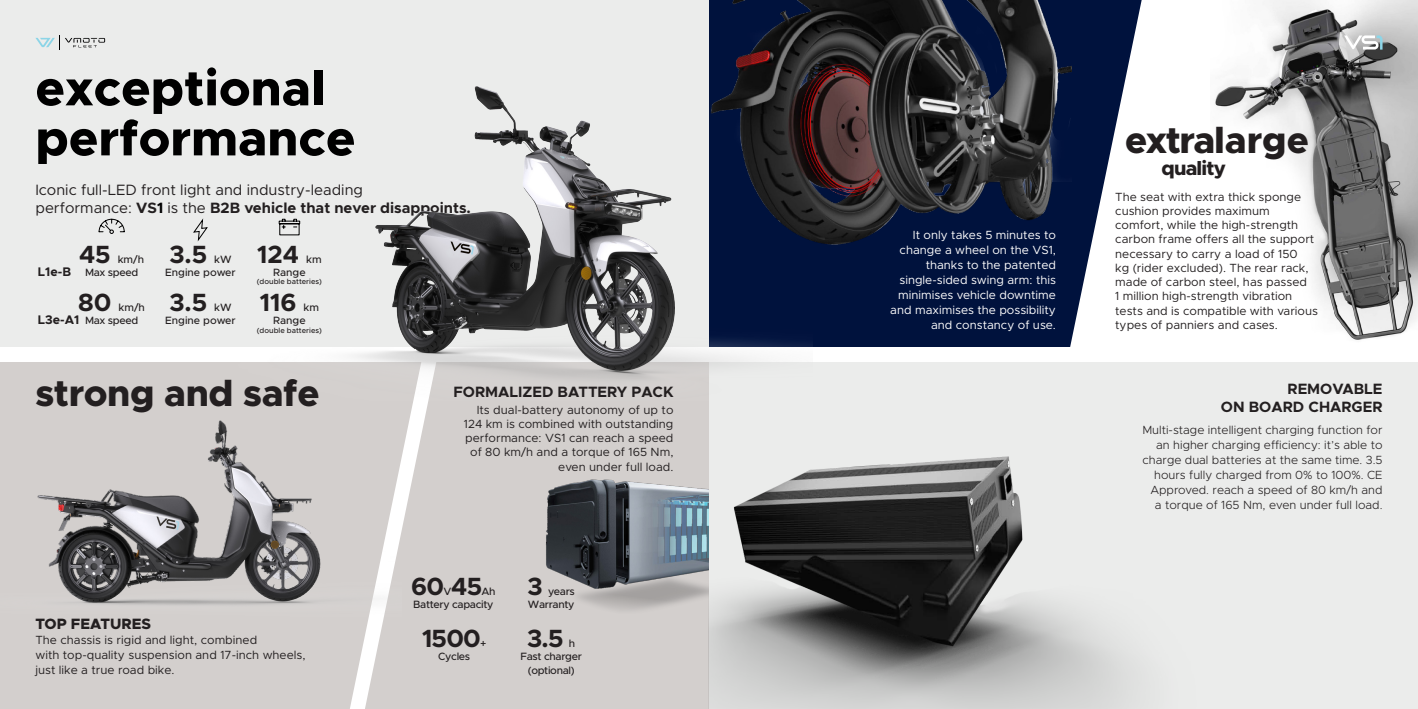
<style>
.page{position:relative;width:1418px;height:709px;background:#fff}
.page>*{position:absolute;margin:0;border:0;box-sizing:border-box;transform-origin:0 0}
.t1{font:800 50px "Metropolis";color:#000}
.t2{font:800 37.5px "Metropolis";letter-spacing:-.01em;color:#231f20}
.t3{font:800 37.5px "Metropolis";letter-spacing:-.04em;color:#231f20}
.dati_piccoli{font:700 25px "Metropolis";color:#231f20}
.t4{font:800 20px "Metropolis";letter-spacing:-.04em;color:#231f20}
.t5{font:700 15px "Metropolis";color:#231f20}
.t6{font:15px "Metropolis";color:#231f20}
.t7{font:800 15px "Metropolis";color:#231f20}
.t8{font:700 12.5px "Metropolis";color:#231f20}
.t9{font:11.88px/14.2px "Metropolis";color:#231f20}
.t10{font:300 11.88px/15px "Metropolis";color:#231f20;text-align:right}
.t11{font:11.88px/15px "Metropolis";color:#fff;text-align:right}
.dati_piccoli-2{font:500 10.62px/13.1px "Metropolis";letter-spacing:-.03em;color:#231f20;text-align:center}
.dati_piccoli-3{font:500 10.62px "Metropolis";color:#231f20}
.dati_piccoli-4{font:500 7.5px "Metropolis";color:#231f20}
.s1{font-weight:400}
.s2{color:#000}
</style>
<div class="page">
<div style="left:0;top:617px;width:365px;height:92px;background:#d3cfcd"></div>
<svg style="left:813px;top:0;width:328px;height:347px;fill:#00123d"></svg>
<div style="left:365px;top:400px;width:344px;height:309px;background:#d3cfcd"></div>
<div style="left:0;top:0;width:709px;height:347px;background:#ebeceb"></div>
<div style="left:709px;top:362px;width:708px;height:347px;background:#ebeceb"></div>
<img style="left:279px;top:86px;width:534px;height:314px">
<svg style="left:98px;top:218px;width:27px;height:16px"></svg>
<svg style="left:193px;top:218px;width:15px;height:24px"></svg>
<svg style="left:278px;top:218px;width:22px;height:17px"></svg>
<img style="left:0;top:354px;width:402px;height:263px">
<img style="left:507px;top:471px;width:202px;height:82px">
<img style="left:507px;top:553px;width:202px;height:61px">
<img style="left:709px;top:457px;width:431px;height:252px">
<img style="left:709px;top:0;width:361px;height:263px">
<img style="left:1215px;top:0;width:202px;height:340px">
<svg style="left:35px;top:35px;width:70px;height:15px"></svg>
<svg style="left:1343px;top:35px;width:39px;height:15px"></svg>
<p class="t1" style="left:35px;top:56px;width:291px">exceptional</p>
<p class="t1" style="left:35px;top:106px;width:321px">performance</p>
<p class="t6" style="left:35px;top:180px;width:329px">Iconic full-LED front light and industry-leading</p>
<p class="t5" style="left:35px;top:198px;width:437px"><span class="s1">performance:</span> VS<span class="s2">1</span> <span class="s1">is the</span> B2B vehicle that never disappoints.</p>
<p class="dati_piccoli" style="left:79px;top:238px;width:33px">45</p>
<p class="dati_piccoli-2" style="left:118px;top:252px;width:28px">km/h</p>
<p class="dati_piccoli-2" style="left:85px;top:265px;width:55px">Max speed</p>
<p class="dati_piccoli" style="left:78px;top:286px;width:35px">80</p>
<p class="dati_piccoli-2" style="left:119px;top:300px;width:28px">km/h</p>
<p class="dati_piccoli-2" style="left:85px;top:313px;width:55px">Max speed</p>
<p class="t8" style="left:38px;top:263px;width:35px">L1e-B</p>
<p class="t8" style="left:38px;top:311px;width:43px">L3e-A1</p>
<p class="dati_piccoli" style="left:169px;top:238px;width:39px">3.5</p>
<p class="dati_piccoli-2" style="left:214px;top:252px;width:19px">kW</p>
<p class="dati_piccoli-3" style="left:165px;top:265px;width:72px">Engine power</p>
<p class="dati_piccoli" style="left:169px;top:286px;width:39px">3.5</p>
<p class="dati_piccoli-2" style="left:214px;top:300px;width:19px">kW</p>
<p class="dati_piccoli-3" style="left:165px;top:313px;width:72px">Engine power</p>
<p class="dati_piccoli" style="left:257px;top:238px;width:43px">124</p>
<p class="dati_piccoli-2" style="left:306px;top:252px;width:17px">km</p>
<p class="dati_piccoli-2" style="left:273px;top:265px;width:34px">Range</p>
<p class="dati_piccoli-4" style="left:257px;top:277px;width:67px">(double batteries)</p>
<p class="dati_piccoli" style="left:260px;top:286px;width:38px">116</p>
<p class="dati_piccoli-2" style="left:303px;top:300px;width:17px">km</p>
<p class="dati_piccoli-2" style="left:273px;top:313px;width:34px">Range</p>
<p class="dati_piccoli-4" style="left:257px;top:325px;width:67px">(double batteries)</p>
<p class="t2" style="left:35px;top:369px;width:286px">strong and safe</p>
<p class="t7" style="left:35px;top:613px;width:117px">TOP FEATURES</p>
<p class="t9" style="left:35px;top:632px;width:223px">The chassis is rigid and light, combined</p>
<p class="t9" style="left:35px;top:647px;width:271px;line-height:15px">with top-quality suspension and 17-inch wheels, just like a true road bike.</p>
<p class="t5" style="left:453px;top:382px;width:222px">FORMALIZED BATTERY PACK</p>
<p class="t9" style="left:464px;top:402px;width:211px;text-align:justify;text-indent:13px">Its dual-battery autonomy of up to 124 km is combined with outstanding performance: VS1 can reach a speed</p>
<p class="t9" style="left:470px;top:445px;width:205px">of 80 km/h and a torque of 165 Nm,</p>
<p class="t9" style="left:558px;top:459px;width:117px">even under full load.</p>
<p class="dati_piccoli" style="left:411px;top:570px;width:72px">60 45</p>
<p class="dati_piccoli-2" style="left:443px;top:584px;width:10px">V</p>
<p class="dati_piccoli-2" style="left:481px;top:584px;width:16px">Ah</p>
<p class="dati_piccoli-2" style="left:413px;top:598px;width:82px">Battery capacity</p>
<p class="dati_piccoli" style="left:422px;top:623px;width:60px">1500</p>
<p class="dati_piccoli-2" style="left:480px;top:637px;width:8px">+</p>
<p class="dati_piccoli-2" style="left:438px;top:650px;width:33px">Cycles</p>
<p class="dati_piccoli" style="left:527px;top:570px;width:17px">3</p>
<p class="dati_piccoli-2" style="left:548px;top:584px;width:28px">years</p>
<p class="dati_piccoli-2" style="left:528px;top:598px;width:48px">Warranty</p>
<p class="dati_piccoli" style="left:527px;top:623px;width:38px">3.5</p>
<p class="dati_piccoli-2" style="left:569px;top:637px;width:8px">h</p>
<p class="dati_piccoli-2" style="left:520px;top:650px;width:63px">Fast charger (optional)</p>
<p class="t11" style="left:890px;top:227px;width:167px">It only takes 5 minutes to change a wheel on the VS1, thanks to the patented single-sided swing arm: this minimises vehicle downtime and maximises the possibility and constancy of use.</p>
<p class="t3" style="left:1125px;top:116px;width:185px">extralarge</p>
<p class="t4" style="left:1161px;top:155px;width:66px">quality</p>
<p class="t9" style="left:1115px;top:189px;width:200px">The seat with extra thick sponge cushion provides maximum comfort, while the high-strength carbon frame offers all the support necessary to carry a load of 150 kg (rider excluded). The rear rack, made of carbon steel, has passed</p>
<p class="t9" style="left:1115px;top:289px;width:204px">1 million high-strength vibration tests and is compatible with various types of panniers and cases.</p>
<p class="t5" style="left:1287px;top:379px;width:96px">REMOVABLE</p>
<p class="t5" style="left:1220px;top:397px;width:163px">ON BOARD CHARGER</p>
<p class="t10" style="left:1142px;top:422px;width:242px">Multi-stage intelligent charging function for an higher charging efficiency: it’s able to charge dual batteries at the same time. 3.5 hours fully charged from 0% to 100%. CE Approved. reach a speed of 80 km/h and a torque of 165 Nm, even under full load.</p>
</div>
